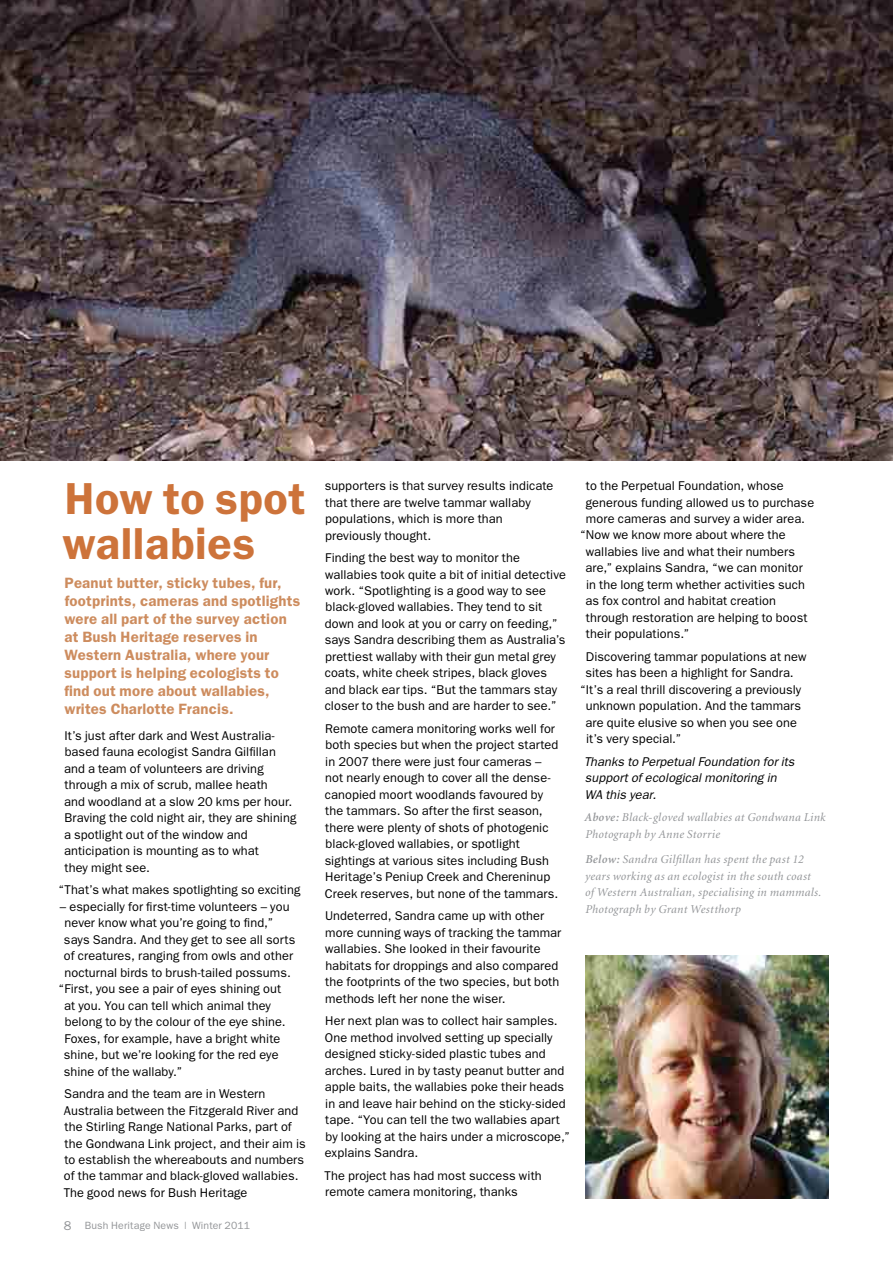
<style>
.page{position:relative;width:893px;height:1263px;background:#fff}
.page>*{position:absolute;margin:0;border:0;box-sizing:border-box;transform-origin:0 0}
.t1{font:600 45px/45px "Franklin Gothic";letter-spacing:.015em;color:#cd733a}
.t2{font:600 15px/18px "Franklin Gothic";letter-spacing:.01em;color:#cd8c5e}
.t3{font:12.75px/16.5px "Franklin Gothic";letter-spacing:.01em;color:#000}
.t4{font:italic 12.75px/16.5px "Franklin Gothic";letter-spacing:.005em;color:#000}
.t5{font:italic 12px/16.5px "Minion";letter-spacing:.03em;color:#939598}
.t6{font:10.5px "Franklin Gothic";letter-spacing:.01em;color:#939598}
.s1{font-size:12.75px}
.s2{font-weight:600}
</style>
<div class="page">
<img style="left:0;top:0;width:893px;height:461px">
<img style="left:585px;top:955px;width:244px;height:244px">
<h1 class="t1" style="left:62px;top:480px;width:245px">How to spot wallabies</h1>
<p class="t2" style="left:64px;top:575px;width:237px">Peanut butter, sticky tubes, fur, footprints, cameras and spotlights were all part of the survey action at Bush Heritage reserves in<br>Western Australia, where your support is helping ecologists to find out more about wallabies, writes Charlotte Francis.</p>
<p class="t3" style="left:64px;top:728px;width:234px">It’s just after dark and West Australia&shy;based fauna ecologist Sandra Gilfillan and a team of volunteers are driving through a mix of scrub, mallee heath<br>and woodland at a slow 20 kms per hour.<br>Braving the cold night air, they are shining a spotlight out of the window and anticipation is mounting as to what<br>they might see.</p>
<p class="t3" style="left:59px;top:883px;width:243px">“That’s what makes spotlighting so exciting</p>
<p class="t3" style="left:60px;top:899px;width:231px">– especially for first-time volunteers – you</p>
<p class="t3" style="left:64px;top:916px;width:210px">never know what you’re going to find,”</p>
<p class="t3" style="left:64px;top:932px;width:233px">says Sandra. And they get to see all sorts</p>
<p class="t3" style="left:64px;top:949px;width:231px">of creatures, ranging from owls and other</p>
<p class="t3" style="left:64px;top:965px;width:228px">nocturnal birds to brush-tailed possums.</p>
<p class="t3" style="left:59px;top:982px;width:224px">“First, you see a pair of eyes shining out</p>
<p class="t3" style="left:64px;top:998px;width:208px">at you. You can tell which animal they</p>
<p class="t3" style="left:65px;top:1015px;width:222px">belong to by the colour of the eye shine.</p>
<p class="t3" style="left:64px;top:1031px;width:217px">Foxes, for example, have a bright white</p>
<p class="t3" style="left:64px;top:1048px;width:216px">shine, but we’re looking for the red eye</p>
<p class="t3" style="left:64px;top:1064px;width:120px">shine of the wallaby.”</p>
<p class="t3" style="left:64px;top:1087px;width:243px">Sandra and the team are in Western Australia between the Fitzgerald River and the Stirling Range National Parks, part of the Gondwana Link project, and their aim is to establish the whereabouts and numbers of the tammar and black-gloved wallabies.<br>The good news for Bush Heritage</p>
<p class="t6" style="left:64px;top:1222px;width:188px"><span class="s1">8</span> Bush Heritage News | Winter 2011</p>
<p class="t3" style="left:325px;top:479px;width:230px">supporters is that survey results indicate that there are twelve tammar wallaby populations, which is more than previously thought.</p>
<p class="t3" style="left:325px;top:551px;width:243px">Finding the best way to monitor the wallabies took quite a bit of initial detective work. “Spotlighting is a good way to see black-gloved wallabies. They tend to sit down and look at you or carry on feeding,” says Sandra describing them as Australia’s prettiest wallaby with their gun metal grey coats, white cheek stripes, black gloves and black ear tips. “But the tammars stay closer to the bush and are harder to see.”</p>
<p class="t3" style="left:325px;top:721px;width:235px">Remote camera monitoring works well for both species but when the project started in 2007 there were just four cameras – not nearly enough to cover all the dense&shy;canopied moort woodlands favoured by the tammars. So after the first season, there were plenty of shots of photogenic black-gloved wallabies, or spotlight sightings at various sites including Bush Heritage’s Peniup Creek and Chereninup Creek reserves, but none of the tammars.</p>
<p class="t3" style="left:325px;top:909px;width:238px">Undeterred, Sandra came up with other more cunning ways of tracking the tammar wallabies. She looked in their favourite habitats for droppings and also compared the footprints of the two species, but both methods left her none the wiser.</p>
<p class="t3" style="left:325px;top:1014px;width:247px">Her next plan was to collect hair samples.<br>One method involved setting up specially designed sticky-sided plastic tubes and arches. Lured in by tasty peanut butter and apple baits, the wallabies poke their heads in and leave hair behind on the sticky-sided tape. “You can tell the two wallabies apart by looking at the hairs under a microscope,” explains Sandra.</p>
<p class="t3" style="left:324px;top:1168px;width:219px">The project has had most success with remote camera monitoring, thanks</p>
<p class="t3" style="left:586px;top:478px;width:199px">to the Perpetual Foundation, whose</p>
<p class="t3" style="left:586px;top:495px;width:230px">generous funding allowed us to purchase</p>
<p class="t3" style="left:586px;top:511px;width:221px">more cameras and survey a wider area.</p>
<p class="t3" style="left:580px;top:528px;width:207px">“Now we know more about where the</p>
<p class="t3" style="left:586px;top:544px;width:211px">wallabies live and what their numbers</p>
<p class="t3" style="left:585px;top:561px;width:219px">are,” explains Sandra, “we can monitor</p>
<p class="t3" style="left:586px;top:577px;width:220px">in the long term whether activities such</p>
<p class="t3" style="left:585px;top:594px;width:192px">as fox control and habitat creation</p>
<p class="t3" style="left:586px;top:610px;width:223px">through restoration are helping to boost</p>
<p class="t3" style="left:586px;top:627px;width:105px">their populations.”</p>
<p class="t3" style="left:586px;top:649px;width:222px">Discovering tammar populations at new</p>
<p class="t3" style="left:585px;top:666px;width:210px">sites has been a highlight for Sandra.</p>
<p class="t3" style="left:580px;top:682px;width:223px">“It’s a real thrill discovering a previously</p>
<p class="t3" style="left:586px;top:699px;width:217px">unknown population. And the tammars</p>
<p class="t3" style="left:585px;top:715px;width:213px">are quite elusive so when you see one</p>
<p class="t3" style="left:586px;top:732px;width:97px">it’s very special.”</p>
<p class="t4" style="left:584px;top:754px;width:212px">Thanks to Perpetual Foundation for its support of ecological monitoring in<br>WA this year.</p>
<p class="t5" style="left:584px;top:810px;width:243px"><span class="s2">Above:</span> Black-gloved wallabies at Gondwana Link<br>Photograph by Anne Storrie</p>
<p class="t5" style="left:585px;top:852px;width:238px"><span class="s2">Below:</span> Sandra Gilfillan has spent the past 12 years working as an ecologist in the south coast of Western Australian, specialising in mammals.<br>Photograph by Grant Westthorp</p>
</div>
